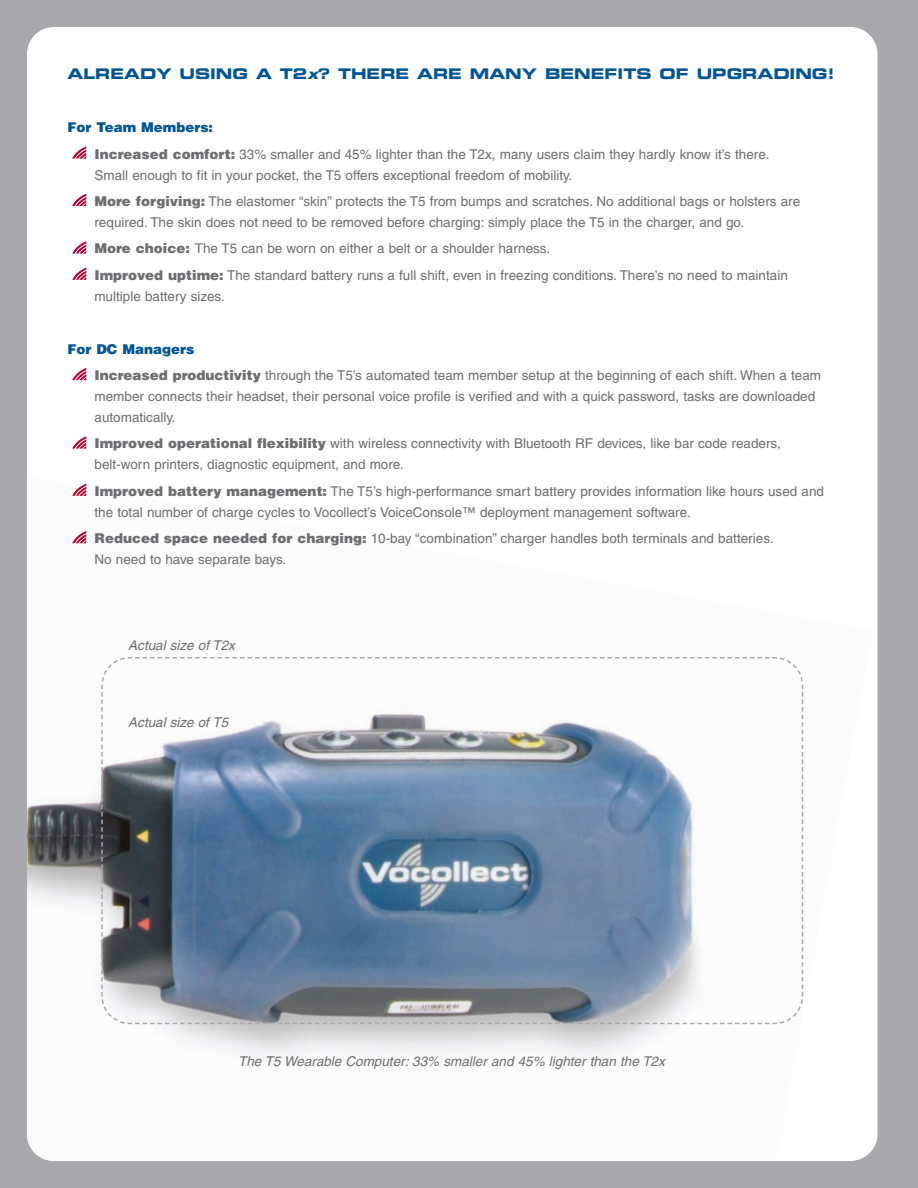
<style>
.page{position:relative;width:918px;height:1188px;background:#a8a9ad}
.page>*{position:absolute;margin:0;border:0;box-sizing:border-box;transform-origin:0 0}
.t1{font:14.7px "Eurostile Bold Extended Two";color:#005595}
.t2{font:13.5px/26.4px "Helvetica";color:#6c6d70}
.t3{font:italic 13.5px "Helvetica";color:#6c6d70}
.s1{font-style:italic}
.s2{font-weight:900;color:#005595}
.s3{font-weight:900}
</style>
<div class="page">
<div style="left:27px;top:27px;width:850px;height:1134px;background:#fff;border-radius:27px"></div>
<img style="left:27px;top:483px;width:845px;height:678px">
<svg style="left:72px;top:146px;width:14px;height:13px"></svg>
<svg style="left:72px;top:194px;width:14px;height:12px"></svg>
<svg style="left:72px;top:241px;width:14px;height:13px"></svg>
<svg style="left:72px;top:268px;width:14px;height:12px"></svg>
<svg style="left:72px;top:368px;width:14px;height:12px"></svg>
<svg style="left:72px;top:436px;width:14px;height:13px"></svg>
<svg style="left:72px;top:484px;width:14px;height:12px"></svg>
<svg style="left:72px;top:531px;width:14px;height:12px"></svg>
<svg style="left:100px;top:656px;width:704px;height:369px"></svg>
<svg style="left:126px;top:1022px;width:8px;height:3px"></svg>
<p class="t1" style="left:68px;top:69px;width:769px">ALREADY USING A T2<span class="s1">x</span>? THERE ARE MANY BENEFITS OF UPGRADING!</p>
<p class="t2" style="left:94px;top:115px;width:676px;text-indent:-27px"><span class="s2">For Team Members:<br></span><span class="s3">Increased comfort:</span> 33% smaller and 45% lighter than the T2x, many users claim they hardly know it’s there.</p>
<p class="t2" style="left:94px;top:163px;width:707px">Small enough to fit in your pocket, the T5 offers exceptional freedom of mobility.<br><span class="s3">More forgiving:</span> The elastomer “skin” protects the T5 from bumps and scratches. No additional bags or holsters are</p>
<p class="t2" style="left:94px;top:210px;width:695px">required. The skin does not need to be removed before charging: simply place the T5 in the charger, and go.<br><span class="s3">More choice:</span> The T5 can be worn on either a belt or a shoulder harness.<br><span class="s3">Improved uptime:</span> The standard battery runs a full shift, even in freezing conditions. There’s no need to maintain</p>
<p class="t2" style="left:95px;top:284px;width:132px">multiple battery sizes.</p>
<p class="t2" style="left:94px;top:337px;width:728px;text-indent:-27px"><span class="s2">For DC Managers<br></span><span class="s3">Increased productivity</span> through the T5’s automated team member setup at the beginning of each shift. When a team</p>
<p class="t2" style="left:94px;top:387px;width:722px;line-height:21px">member connects their headset, their personal voice profile is verified and with a quick password, tasks are downloaded automatically.</p>
<p class="t2" style="left:94px;top:434px;width:688px;line-height:21px"><span class="s3">Improved operational flexibility</span> with wireless connectivity with Bluetooth RF devices, like bar code readers, belt-worn printers, diagnostic equipment, and more.</p>
<p class="t2" style="left:94px;top:482px;width:731px;line-height:21px"><span class="s3">Improved battery management:</span> The T5’s high-performance smart battery provides information like hours used and the total number of charge cycles to Vocollect’s VoiceConsole™ deployment management software.</p>
<p class="t2" style="left:94px;top:529px;width:681px;line-height:21px"><span class="s3">Reduced space needed for charging:</span> 10-bay “combination” charger handles both terminals and batteries.<br>No need to have separate bays.</p>
<p class="t3" style="left:128px;top:641px;width:108px">Actual size of T2x</p>
<p class="t3" style="left:128px;top:718px;width:102px">Actual size of T5</p>
<p class="t3" style="left:238px;top:1056px;width:428px">The T5 Wearable Computer: 33% smaller and 45% lighter than the T2x</p>
</div>
